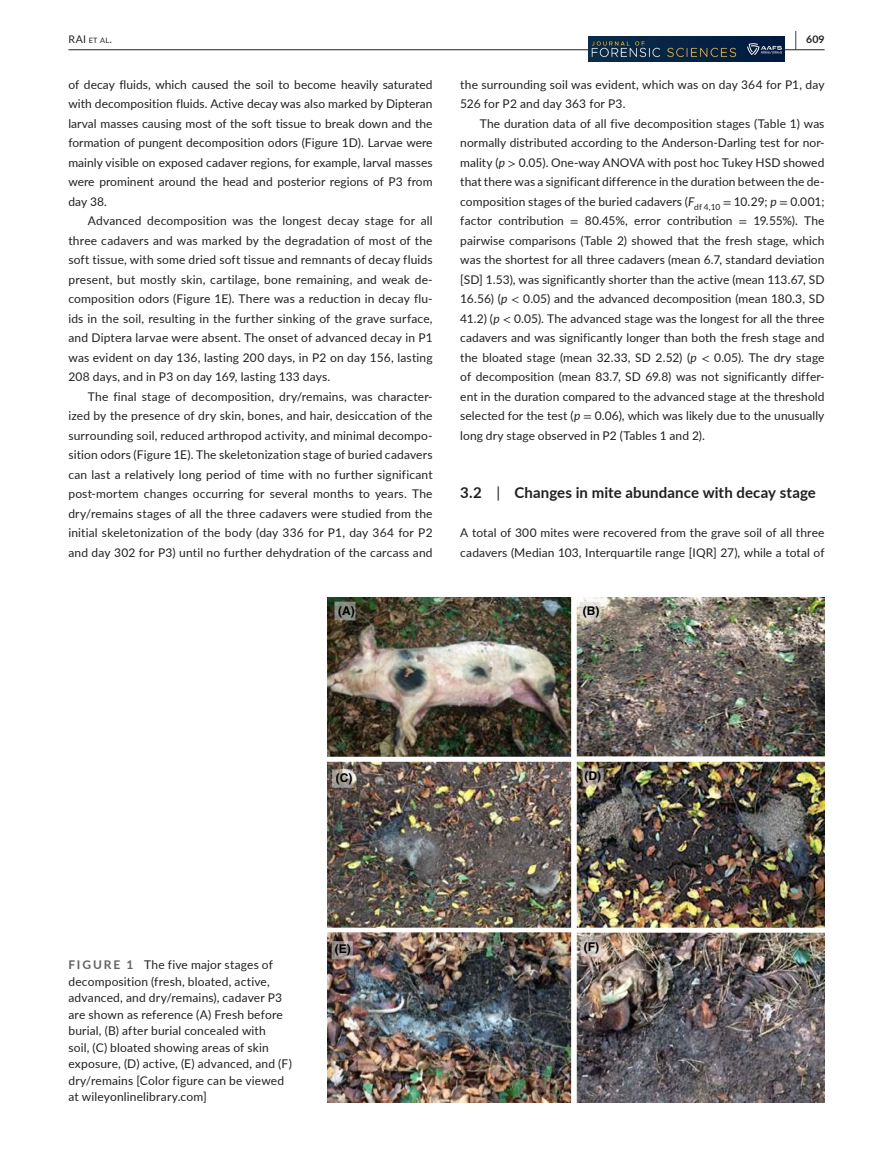
<style>
.page{position:relative;width:893px;height:1174px;background:#fff}
.page>*{position:absolute;margin:0;border:0;box-sizing:border-box;transform-origin:0 0}
.t1{font:700 15px "Lato";letter-spacing:.01em;color:#231f20}
.t2{font:12px/19.5px "Lato";letter-spacing:.01em;color:#231f20;text-align:justify}
.t3{font:700 12px "Helvetica";color:#000}
.t4{font:10.5px "Lato";color:#231f20}
.t5{font:700 10.5px "Lato";color:#231f20}
.s1{font-size:7.35px}
.s2{font-size:19.5px}
.s3{font-style:italic}
.s4{font-family:"STIX"}
.s5{font-weight:400}
.s6{font-weight:700;color:#636366}
</style>
<div class="page">
<hr style="left:68px;top:49px;width:756px;height:1px;background:#231f20">
<img style="left:588px;top:36px;width:197px;height:26px">
<img style="left:327px;top:597px;width:497px;height:505px">
<p class="t4" style="left:68px;top:31px;width:45px">RAI <span class="s1">et al</span>.</p>
<p class="t5" style="left:795px;top:31px;width:31px"><span class="s2">|</span> 609</p>
<p class="t2" style="left:68px;top:74px;width:366px">of decay fluids, which caused the soil to become heavily saturated with decomposition fluids. Active decay was also marked by Dipteran larval masses causing most of the soft tissue to break down and the formation of pungent decomposition odors (Figure 1D). Larvae were mainly visible on exposed cadaver regions, for example, larval masses were prominent around the head and posterior regions of P3 from day 38.</p>
<p class="t2" style="left:68px;top:210px;width:366px;text-indent:20px">Advanced decomposition was the longest decay stage for all three cadavers and was marked by the degradation of most of the soft tissue, with some dried soft tissue and remnants of decay fluids present, but mostly skin, cartilage, bone remaining, and weak de&shy;composition odors (Figure 1E). There was a reduction in decay flu&shy;ids in the soil, resulting in the further sinking of the grave surface, and Diptera larvae were absent. The onset of advanced decay in P1 was evident on day 136, lasting 200 days, in P2 on day 156, lasting 208 days, and in P3 on day 169, lasting 133 days.</p>
<p class="t2" style="left:68px;top:386px;width:366px;text-indent:20px">The final stage of decomposition, dry/remains, was character&shy;ized by the presence of dry skin, bones, and hair, desiccation of the surrounding soil, reduced arthropod activity, and minimal decompo&shy;sition odors (Figure 1E). The skeletonization stage of buried cadavers can last a relatively long period of time with no further significant post-mortem changes occurring for several months to years. The dry/remains stages of all the three cadavers were studied from the initial skeletonization of the body (day 336 for P1, day 364 for P2 and day 302 for P3) until no further dehydration of the carcass and</p>
<p class="t2" style="left:460px;top:74px;width:366px">the surrounding soil was evident, which was on day 364 for P1, day<br>526 for P2 and day 363 for P3.</p>
<p class="t2" style="left:460px;top:113px;width:366px;text-indent:20px">The duration data of all five decomposition stages (Table 1) was normally distributed according to the Anderson-Darling test for nor&shy;mality (<span class="s3">p</span> <span class="s4">&gt;</span> 0.05). One-way ANOVA with post hoc Tukey HSD showed that there was a significant difference in the duration between the de&shy;composition stages of the buried cadavers (<span class="s3">F</span><sub>df</sub> <sub>4,10</sub> <span class="s4">=</span> 10.29; <span class="s3">p</span> <span class="s4">=</span> 0.001; factor contribution <span class="s4">=</span> 80.45%, error contribution <span class="s4">=</span> 19.55%). The pairwise comparisons (Table 2) showed that the fresh stage, which was the shortest for all three cadavers (mean 6.7, standard deviation [SD] 1.53), was significantly shorter than the active (mean 113.67, SD 16.56) (<span class="s3">p</span> <span class="s4">&lt;</span> 0.05) and the advanced decomposition (mean 180.3, SD 41.2) (<span class="s3">p</span> <span class="s4">&lt;</span> 0.05). The advanced stage was the longest for all the three cadavers and was significantly longer than both the fresh stage and the bloated stage (mean 32.33, SD 2.52) (<span class="s3">p</span> <span class="s4">&lt;</span> 0.05). The dry stage of decomposition (mean 83.7, SD 69.8) was not significantly differ&shy;ent in the duration compared to the advanced stage at the threshold selected for the test (<span class="s3">p</span> <span class="s4">=</span> 0.06), which was likely due to the unusually long dry stage observed in P2 (Tables 1 and 2).</p>
<p class="t1" style="left:460px;top:482px;width:357px">3.2 <span class="s5">|</span> Changes in mite abundance with decay stage</p>
<p class="t2" style="left:460px;top:522px;width:366px">A total of 300 mites were recovered from the grave soil of all three cadavers (Median 103, Interquartile range [IQR] 27), while a total of</p>
<p class="t3" style="left:338px;top:603px;width:18px">(A)</p>
<p class="t3" style="left:583px;top:603px;width:18px">(B)</p>
<p class="t3" style="left:336px;top:770px;width:18px">(C)</p>
<p class="t3" style="left:585px;top:769px;width:18px">(D)</p>
<p class="t2" style="left:68px;top:956px;width:225px;line-height:16.5px;text-align:left"><span class="s6">FIGURE 1</span> The five major stages of decomposition (fresh, bloated, active, advanced, and dry/remains), cadaver P3 are shown as reference (A) Fresh before burial, (B) after burial concealed with<br>soil, (C) bloated showing areas of skin exposure, (D) active, (E) advanced, and (F) dry/remains [Color figure can be viewed at wileyonlinelibrary.com]</p>
<p class="t3" style="left:335px;top:941px;width:17px">(E)</p>
<p class="t3" style="left:584px;top:939px;width:17px">(F)</p>
</div>
